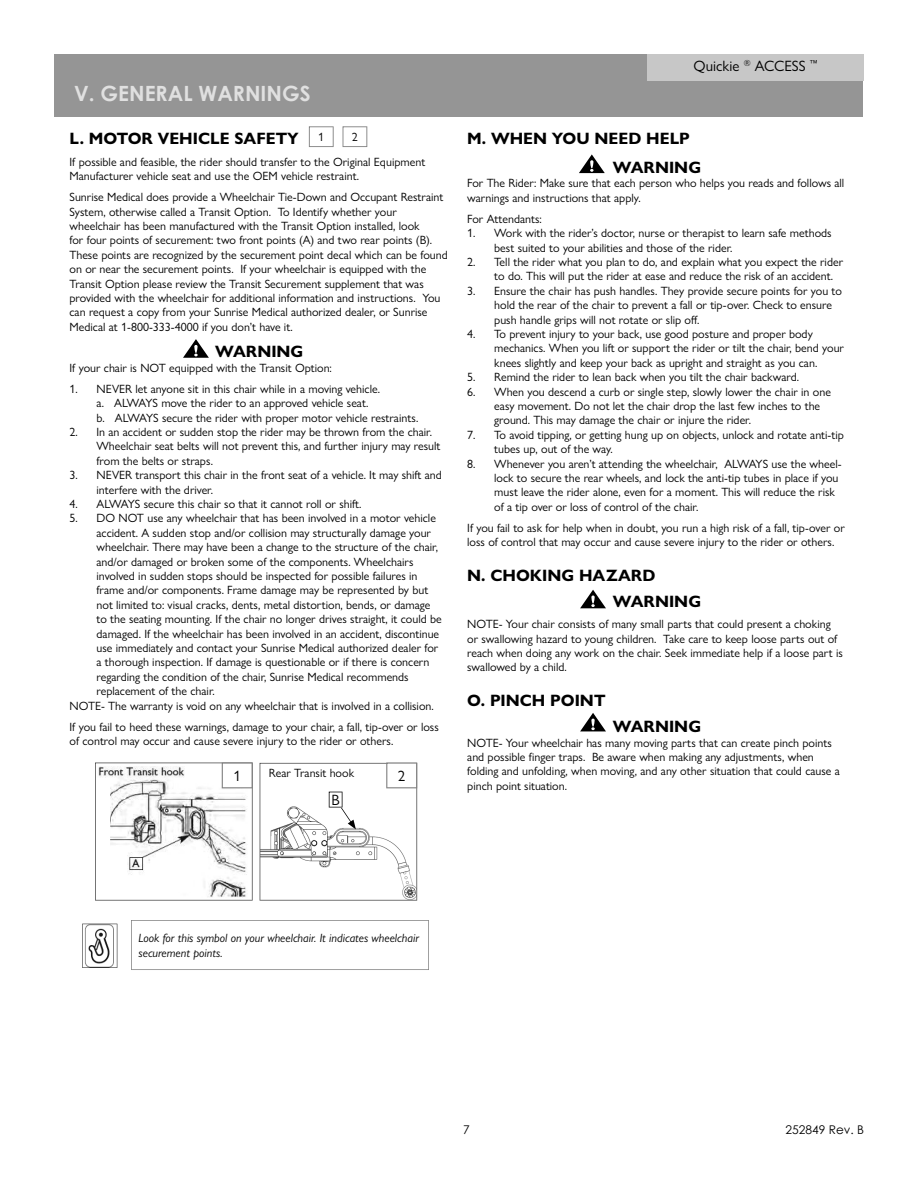
<style>
.page{position:relative;width:918px;height:1188px;background:#fff}
.page>*{position:absolute;margin:0;border:0;box-sizing:border-box;transform-origin:0 0}
.t1{font:700 21px "Century Gothic";color:#e0e0e0}
.t2{font:700 16.5px/28.3px "Gill Sans Nova";color:#000}
.t3{font:15px "Gill Sans Nova";color:#000}
.t4{font:12px/14.4px "Gill Sans Nova";color:#000}
.t5{font:italic 12px/14.4px "Gill Sans Nova";color:#000}
.t6{font:12px "Century Gothic";color:#000}
</style>
<div class="page">
<div style="left:54px;top:54px;width:809px;height:63px;background:#959595"></div>
<div style="left:647px;top:54px;width:217px;height:26px;background:#c7c7c7"></div>
<svg style="left:183px;top:339px;width:26px;height:19px"></svg>
<svg style="left:580px;top:590px;width:26px;height:18px"></svg>
<svg style="left:579px;top:154px;width:26px;height:19px"></svg>
<svg style="left:309px;top:126px;width:25px;height:21px"></svg>
<svg style="left:343px;top:126px;width:24px;height:21px"></svg>
<svg style="left:131px;top:920px;width:298px;height:50px"></svg>
<img style="left:82px;top:923px;width:36px;height:45px">
<svg style="left:95px;top:762px;width:158px;height:139px"></svg>
<svg style="left:580px;top:713px;width:26px;height:18px"></svg>
<svg style="left:260px;top:762px;width:157px;height:139px"></svg>
<h1 class="t1" style="left:74px;top:84px;width:238px">V. GENERAL WARNINGS</h1>
<p class="t4" style="left:318px;top:131px;width:7px">1</p>
<p class="t4" style="left:352px;top:131px;width:7px">2</p>
<h2 class="t2" style="left:70px;top:127px;width:231px">L. MOTOR VEHICLE SAFETY</h2>
<p class="t4" style="left:70px;top:156px;width:357px">If possible and feasible, the rider should transfer to the Original Equipment<br>Manufacturer vehicle seat and use the OEM vehicle restraint.</p>
<p class="t4" style="left:70px;top:191px;width:380px">Sunrise Medical does provide a Wheelchair Tie-Down and Occupant Restraint System, otherwise called a Transit Option. To Identify whether your wheelchair has been manufactured with the Transit Option installed, look<br>for four points of securement: two front points (A) and two rear points (B).<br>These points are recognized by the securement point decal which can be found on or near the securement points. If your wheelchair is equipped with the Transit Option please review the Transit Securement supplement that was provided with the wheelchair for additional information and instructions. You can request a copy from your Sunrise Medical authorized dealer, or Sunrise Medical at 1-800-333-4000 if you don’t have it.</p>
<h2 class="t2" style="left:215px;top:339px;width:90px">WARNING</h2>
<p class="t4" style="left:70px;top:362px;width:264px">If your chair is NOT equipped with the Transit Option:</p>
<p class="t4" style="left:97px;top:383px;width:323px;text-indent:-27px">1. NEVER let anyone sit in this chair while in a moving vehicle.<br>a. ALWAYS move the rider to an approved vehicle seat.<br>b. ALWAYS secure the rider with proper motor vehicle restraints.</p>
<p class="t4" style="left:97px;top:426px;width:345px;text-indent:-27px">2. In an accident or sudden stop the rider may be thrown from the chair.<br>Wheelchair seat belts will not prevent this, and further injury may result from the belts or straps.</p>
<p class="t4" style="left:97px;top:469px;width:347px;text-indent:-27px">3. NEVER transport this chair in the front seat of a vehicle. It may shift and interfere with the driver.</p>
<p class="t4" style="left:70px;top:498px;width:293px">4. ALWAYS secure this chair so that it cannot roll or shift.</p>
<p class="t4" style="left:70px;top:512px;width:368px">5. DO NOT use any wheelchair that has been involved in a motor vehicle</p>
<p class="t4" style="left:97px;top:527px;width:336px">accident. A sudden stop and/or collision may structurally damage your</p>
<p class="t4" style="left:97px;top:541px;width:343px">wheelchair. There may have been a change to the structure of the chair,</p>
<p class="t4" style="left:97px;top:556px;width:318px">and/or damaged or broken some of the components. Wheelchairs</p>
<p class="t4" style="left:97px;top:570px;width:323px">involved in sudden stops should be inspected for possible failures in</p>
<p class="t4" style="left:97px;top:584px;width:333px">frame and/or components. Frame damage may be represented by but</p>
<p class="t4" style="left:97px;top:599px;width:336px">not limited to: visual cracks, dents, metal distortion, bends, or damage</p>
<p class="t4" style="left:97px;top:613px;width:347px">to the seating mounting. If the chair no longer drives straight, it could be</p>
<p class="t4" style="left:97px;top:628px;width:344px">damaged. If the wheelchair has been involved in an accident, discontinue</p>
<p class="t4" style="left:97px;top:642px;width:343px">use immediately and contact your Sunrise Medical authorized dealer for</p>
<p class="t4" style="left:97px;top:656px;width:334px">a thorough inspection. If damage is questionable or if there is concern</p>
<p class="t4" style="left:97px;top:671px;width:314px">regarding the condition of the chair, Sunrise Medical recommends</p>
<p class="t4" style="left:97px;top:685px;width:120px">replacement of the chair.</p>
<p class="t4" style="left:70px;top:700px;width:366px">NOTE- The warranty is void on any wheelchair that is involved in a collision.</p>
<p class="t4" style="left:70px;top:721px;width:371px">If you fail to heed these warnings, damage to your chair, a fall, tip-over or loss of control may occur and cause severe injury to the rider or others.</p>
<p class="t4" style="left:269px;top:767px;width:87px">Rear Transit hook</p>
<p class="t3" style="left:233px;top:770px;width:9px">1</p>
<p class="t3" style="left:398px;top:770px;width:9px">2</p>
<p class="t3" style="left:332px;top:795px;width:10px">B</p>
<p class="t3" style="left:694px;top:61px;width:126px">Quickie <sup>®</sup> ACCESS <sup>™</sup></p>
<h2 class="t2" style="left:613px;top:127px;width:90px;text-indent:-146px">M. WHEN YOU NEED HELP<br>WARNING</h2>
<p class="t4" style="left:467px;top:177px;width:379px">For The Rider: Make sure that each person who helps you reads and follows all warnings and instructions that apply.</p>
<p class="t4" style="left:467px;top:213px;width:76px">For Attendants:</p>
<p class="t4" style="left:494px;top:227px;width:339px;text-indent:-27px">1. Work with the rider’s doctor, nurse or therapist to learn safe methods best suited to your abilities and those of the rider.</p>
<p class="t4" style="left:494px;top:256px;width:350px;text-indent:-27px">2. Tell the rider what you plan to do, and explain what you expect the rider to do. This will put the rider at ease and reduce the risk of an accident.</p>
<p class="t4" style="left:494px;top:285px;width:349px;text-indent:-27px">3. Ensure the chair has push handles. They provide secure points for you to hold the rear of the chair to prevent a fall or tip-over. Check to ensure push handle grips will not rotate or slip off.</p>
<p class="t4" style="left:494px;top:328px;width:351px;text-indent:-27px">4. To prevent injury to your back, use good posture and proper body mechanics. When you lift or support the rider or tilt the chair, bend your knees slightly and keep your back as upright and straight as you can.</p>
<p class="t4" style="left:467px;top:371px;width:333px">5. Remind the rider to lean back when you tilt the chair backward.</p>
<p class="t4" style="left:494px;top:386px;width:338px;text-indent:-27px">6. When you descend a curb or single step, slowly lower the chair in one easy movement. Do not let the chair drop the last few inches to the ground. This may damage the chair or injure the rider.</p>
<p class="t4" style="left:494px;top:429px;width:351px;text-indent:-27px">7. To avoid tipping, or getting hung up on objects, unlock and rotate anti-tip tubes up, out of the way.</p>
<p class="t4" style="left:494px;top:458px;width:349px;text-indent:-27px">8. Whenever you aren’t attending the wheelchair, ALWAYS use the wheel&shy;lock to secure the rear wheels, and lock the anti-tip tubes in place if you must leave the rider alone, even for a moment. This will reduce the risk of a tip over or loss of control of the chair.</p>
<p class="t4" style="left:467px;top:522px;width:379px">If you fail to ask for help when in doubt, you run a high risk of a fall, tip-over or loss of control that may occur and cause severe injury to the rider or others.</p>
<h2 class="t2" style="left:613px;top:563px;width:90px;line-height:26.5px;text-indent:-146px">N. CHOKING HAZARD<br>WARNING</h2>
<p class="t4" style="left:467px;top:618px;width:377px">NOTE- Your chair consists of many small parts that could present a choking or swallowing hazard to young children. Take care to keep loose parts out of reach when doing any work on the chair. Seek immediate help if a loose part is swallowed by a child.</p>
<h2 class="t2" style="left:467px;top:688px;width:140px">O. PINCH POINT</h2>
<h2 class="t2" style="left:613px;top:714px;width:90px">WARNING</h2>
<p class="t4" style="left:467px;top:737px;width:374px">NOTE- Your wheelchair has many moving parts that can create pinch points and possible finger traps. Be aware when making any adjustments, when folding and unfolding, when moving, and any other situation that could cause a pinch point situation.</p>
<p class="t5" style="left:139px;top:932px;width:282px">Look for this symbol on your wheelchair. It indicates wheelchair securement points.</p>
<p class="t6" style="left:463px;top:1124px;width:8px">7</p>
<p class="t6" style="left:786px;top:1124px;width:80px">252849 Rev. B</p>
</div>
